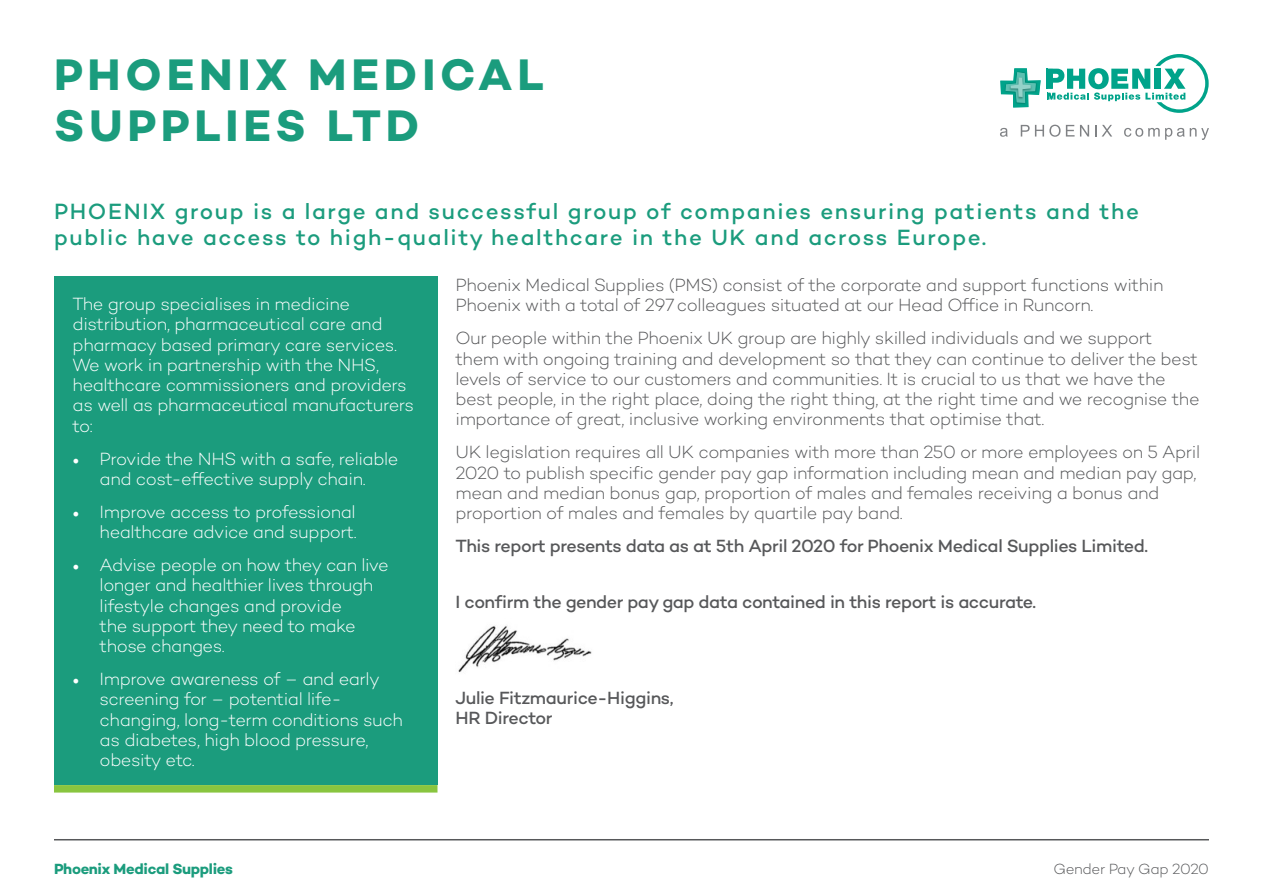
<style>
.page{position:relative;width:1263px;height:893px;background:#fff}
.page>*{position:absolute;margin:0;border:0;box-sizing:border-box;transform-origin:0 0}
.t1{font:700 45px/50.7px "Campton";letter-spacing:.11em;color:#1b9c7d}
.t2{font:500 22.5px/25.3px "Campton";letter-spacing:.07em;color:#1b9c7d}
.t3{font:300 18px/20.2px "Campton";letter-spacing:-.02em;color:#57585a}
.t4{font:300 18px/20.2px "Campton";letter-spacing:-.025em;color:#fff}
.t5{font:500 18px/20.2px "Campton";letter-spacing:-.025em;color:#57585a}
.t6{font:700 15px "Campton";letter-spacing:-.02em;color:#1b9c7d}
.t7{font:300 15px "Campton";letter-spacing:-.03em;color:#57585a}
.s1{font-family:"Minion Pro";font-weight:400}
</style>
<div class="page">
<div style="left:54px;top:277px;width:383px;height:508px;background:#1b9c7d"></div>
<div style="left:54px;top:785px;width:383px;height:7px;background:#89c53f"></div>
<svg style="left:1000px;top:128px;width:8px;height:9px"></svg>
<svg style="left:1021px;top:125px;width:39px;height:12px"></svg>
<svg style="left:1066px;top:125px;width:8px;height:12px"></svg>
<svg style="left:1080px;top:125px;width:9px;height:12px"></svg>
<svg style="left:1095px;top:125px;width:17px;height:12px"></svg>
<svg style="left:1124px;top:128px;width:85px;height:12px"></svg>
<img style="left:1046px;top:68px;width:1px;height:21px">
<svg style="left:1047px;top:54px;width:162px;height:59px"></svg>
<svg style="left:1000px;top:68px;width:41px;height:40px"></svg>
<hr style="left:54px;top:839px;width:1155px;height:1px;background:#57585a">
<img style="left:458px;top:625px;width:134px;height:48px">
<p class="t1" style="left:54px;top:49px;width:491px">PHOENIX MEDICAL<br>SUPPLIES LTD</p>
<p class="t2" style="left:54px;top:199px;width:1086px">PHOENIX group is a large and successful group of companies ensuring patients and the public have access to high-quality healthcare in the UK and across Europe.</p>
<p class="t3" style="left:455px;top:274px;width:709px">Phoenix Medical Supplies (PMS) consist of the corporate and support functions within<br>Phoenix with a total of 297 colleagues situated at our Head Office in Runcorn.</p>
<p class="t3" style="left:455px;top:328px;width:746px">Our people within the Phoenix UK group are highly skilled individuals and we support them with ongoing training and development so that they can continue to deliver the best levels of service to our customers and communities. It is crucial to us that we have the best people, in the right place, doing the right thing, at the right time and we recognise the importance of great, inclusive working environments that optimise that.</p>
<p class="t3" style="left:455px;top:442px;width:746px">UK legislation requires all UK companies with more than 250 or more employees on 5 April 2020 to publish specific gender pay gap information including mean and median pay gap, mean and median bonus gap, proportion of males and females receiving a bonus and proportion of males and females by quartile pay band.</p>
<p class="t5" style="left:455px;top:535px;width:694px">This report presents data as at 5th April 2020 for Phoenix Medical Supplies Limited.</p>
<p class="t4" style="left:73px;top:293px;width:343px">The group specialises in medicine distribution, pharmaceutical care and pharmacy based primary care services.<br>We work in partnership with the NHS, healthcare commissioners and providers as well as pharmaceutical manufacturers to:</p>
<p class="t4" style="left:73px;top:448px;width:327px;text-align:center"><span class="s1">•</span> Provide the NHS with a safe, reliable and cost-effective supply chain.</p>
<p class="t4" style="left:73px;top:501px;width:286px;text-align:right"><span class="s1">•</span> Improve access to professional healthcare advice and support.</p>
<p class="t4" style="left:100px;top:554px;width:291px;text-indent:-27px"><span class="s1">•</span> Advise people on how they can live longer and healthier lives through lifestyle changes and provide<br>the support they need to make those changes.</p>
<p class="t4" style="left:100px;top:668px;width:305px;text-indent:-27px"><span class="s1">•</span> Improve awareness of – and early screening for – potential life&shy;changing, long-term conditions such as diabetes, high blood pressure, obesity etc.</p>
<p class="t5" style="left:455px;top:591px;width:582px">I confirm the gender pay gap data contained in this report is accurate.</p>
<p class="t5" style="left:455px;top:687px;width:220px">Julie Fitzmaurice-Higgins,<br>HR Director</p>
<p class="t6" style="left:54px;top:859px;width:180px">Phoenix Medical Supplies</p>
<p class="t7" style="left:1053px;top:859px;width:157px">Gender Pay Gap 2020</p>
</div>
